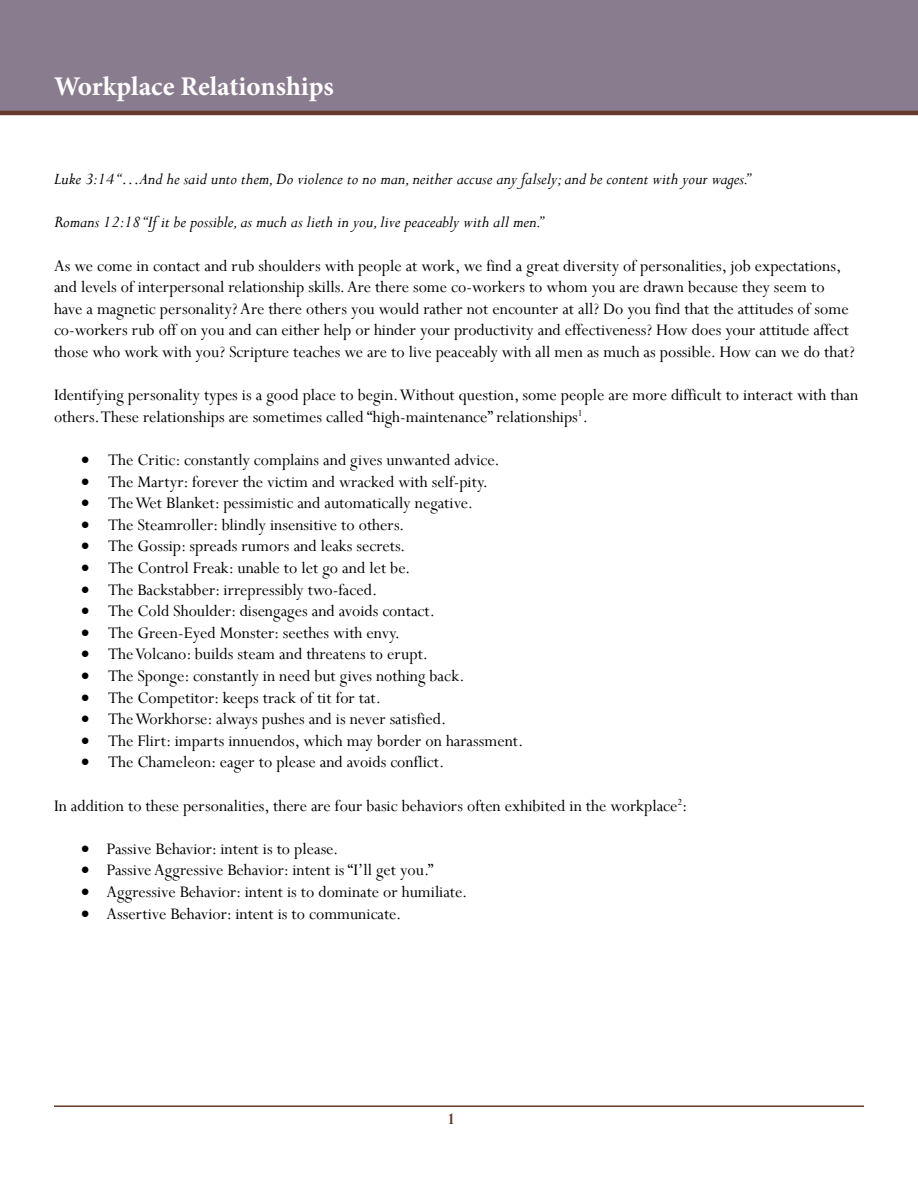
<style>
.page{position:relative;width:918px;height:1188px;background:#fff}
.page>*{position:absolute;margin:0;border:0;box-sizing:border-box;transform-origin:0 0}
.t1{font:700 27px "Minion Pro";letter-spacing:-.005em;color:#fff}
.t2{font:18px/21.6px "Perpetua";color:#000}
.t3{font:italic 18px "Perpetua";color:#000}
.t4{font:700 18px "Perpetua";color:#663a2a}
</style>
<div class="page">
<div style="left:0;top:0;width:918px;height:113px;background:#8a7c8f"></div>
<hr style="left:54px;top:1106px;width:810px;height:1px;background:#663a2a">
<hr style="left:0;top:111px;width:918px;height:4px;background:#663a2a">
<h1 class="t1" style="left:54px;top:68px;width:281px">Workplace Relationships</h1>
<p class="t3" style="left:54px;top:168px;width:698px">Luke 3:14 “…And he said unto them, Do violence to no man, neither accuse any falsely; and be content with your wages.”</p>
<p class="t3" style="left:54px;top:211px;width:491px">Romans 12:18 “If it be possible, as much as lieth in you, live peaceably with all men.”</p>
<p class="t2" style="left:54px;top:254px;width:802px">As we come in contact and rub shoulders with people at work, we find a great diversity of personalities, job expectations, and levels of interpersonal relationship skills. Are there some co-workers to whom you are drawn because they seem to have a magnetic personality? Are there others you would rather not encounter at all? Do you find that the attitudes of some co-workers rub off on you and can either help or hinder your productivity and effectiveness? How does your attitude affect those who work with you? Scripture teaches we are to live peaceably with all men as much as possible. How can we do that?</p>
<p class="t2" style="left:54px;top:384px;width:806px">Identifying personality types is a good place to begin. Without question, some people are more difficult to interact with than others. These relationships are sometimes called “high-maintenance” relationships<sup>1</sup>.</p>
<p class="t2" style="left:81px;top:449px;width:420px">• The Critic: constantly complains and gives unwanted advice.</p>
<p class="t2" style="left:81px;top:470px;width:408px">• The Martyr: forever the victim and wracked with self-pity.</p>
<p class="t2" style="left:81px;top:492px;width:394px">• The Wet Blanket: pessimistic and automatically negative.</p>
<p class="t2" style="left:81px;top:514px;width:325px">• The Steamroller: blindly insensitive to others.</p>
<p class="t2" style="left:81px;top:535px;width:326px">• The Gossip: spreads rumors and leaks secrets.</p>
<p class="t2" style="left:81px;top:557px;width:331px">• The Control Freak: unable to let go and let be.</p>
<p class="t2" style="left:81px;top:578px;width:298px">• The Backstabber: irrepressibly two-faced.</p>
<p class="t2" style="left:81px;top:600px;width:356px">• The Cold Shoulder: disengages and avoids contact.</p>
<p class="t2" style="left:81px;top:622px;width:321px">• The Green-Eyed Monster: seethes with envy.</p>
<p class="t2" style="left:81px;top:643px;width:349px">• The Volcano: builds steam and threatens to erupt.</p>
<p class="t2" style="left:81px;top:665px;width:385px">• The Sponge: constantly in need but gives nothing back.</p>
<p class="t2" style="left:81px;top:686px;width:302px">• The Competitor: keeps track of tit for tat.</p>
<p class="t2" style="left:81px;top:708px;width:367px">• The Workhorse: always pushes and is never satisfied.</p>
<p class="t2" style="left:81px;top:730px;width:444px">• The Flirt: imparts innuendos, which may border on harassment.</p>
<p class="t2" style="left:81px;top:751px;width:365px">• The Chameleon: eager to please and avoids conflict.</p>
<p class="t2" style="left:54px;top:794px;width:635px">In addition to these personalities, there are four basic behaviors often exhibited in the workplace<sup>2</sup>:</p>
<p class="t2" style="left:81px;top:838px;width:259px">• Passive Behavior: intent is to please.</p>
<p class="t2" style="left:81px;top:859px;width:354px">• Passive Aggressive Behavior: intent is “I’ll get you.”</p>
<p class="t2" style="left:81px;top:881px;width:388px">• Aggressive Behavior: intent is to dominate or humiliate.</p>
<p class="t2" style="left:81px;top:902px;width:322px">• Assertive Behavior: intent is to communicate.</p>
<p class="t4" style="left:447px;top:1108px;width:10px">1</p>
</div>
